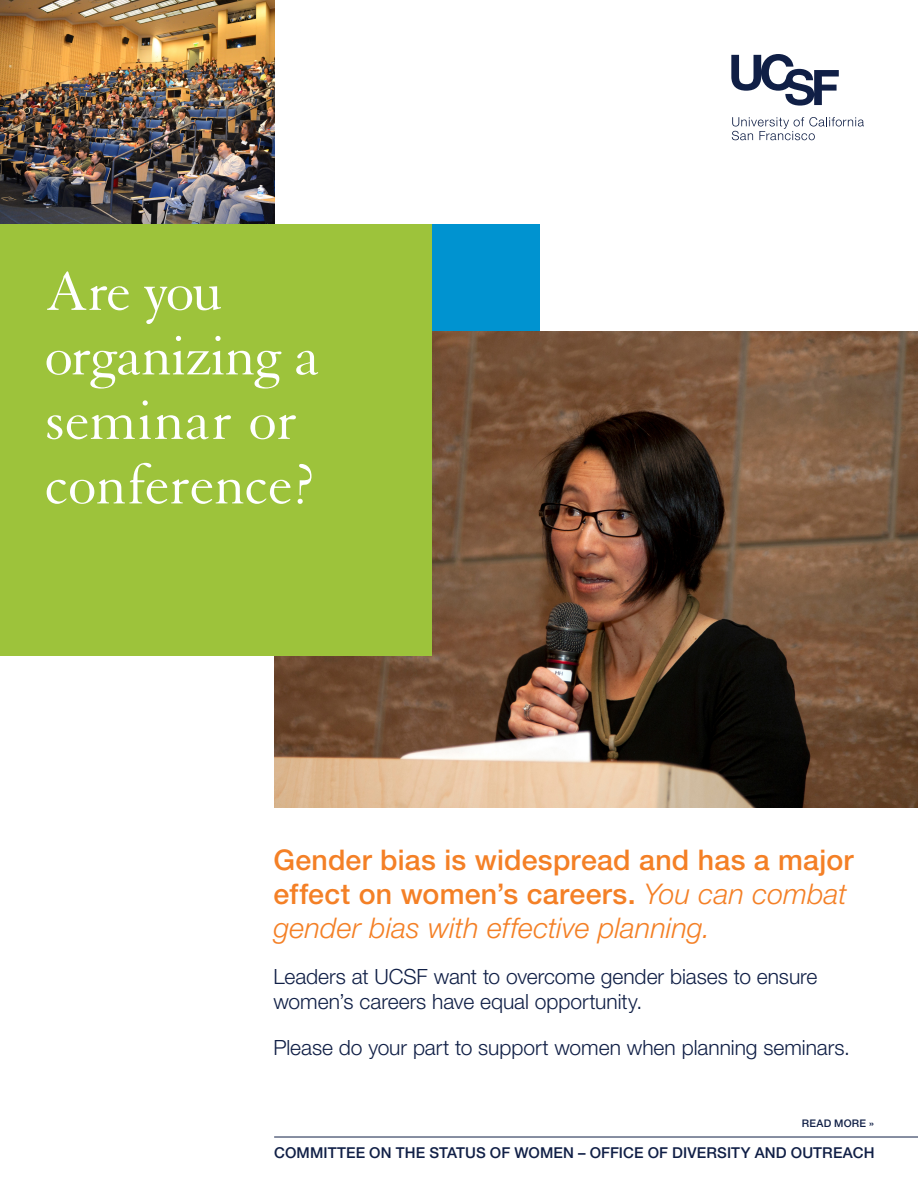
<style>
.page{position:relative;width:918px;height:1188px;background:#fff}
.page>*{position:absolute;margin:0;border:0;box-sizing:border-box;transform-origin:0 0}
.t1{font:60px/64.5px "Granjon LT Std";letter-spacing:-.015em;color:#fff}
.t2{font:500 28.5px/34.2px "Helvetica Neue LT Std";letter-spacing:.01em;color:#f48026}
.t3{font:300 21px/25.2px "Helvetica Neue LT Std";color:#101f46}
.t4{font:500 15px "Helvetica Neue LT Std";letter-spacing:.01em;color:#101f46}
.t5{font:500 10.5px "Helvetica Neue LT Std";letter-spacing:.025em;color:#101f46}
.s1{font-weight:300;font-style:italic}
</style>
<div class="page">
<div style="left:432px;top:224px;width:108px;height:108px;background:#0093d0"></div>
<img style="left:274px;top:331px;width:644px;height:476px">
<img style="left:0;top:0;width:274px;height:224px">
<svg style="left:732px;top:117px;width:132px;height:23px"></svg>
<svg style="left:731px;top:54px;width:108px;height:52px"></svg>
<div style="left:0;top:224px;width:432px;height:432px;background:#9dc33b"></div>
<hr style="left:274px;top:1137px;width:644px;height:1px;background:#101f46">
<p class="t1" style="left:45px;top:260px;width:277px">Are you organizing a seminar or conference?</p>
<p class="t2" style="left:273px;top:843px;width:582px">Gender bias is widespread and has a major effect on women’s careers. <span class="s1">You can combat gender bias with effective planning.</span></p>
<p class="t3" style="left:273px;top:963px;width:546px">Leaders at UCSF want to overcome gender biases to ensure women’s careers have equal opportunity.</p>
<p class="t3" style="left:273px;top:1034px;width:578px">Please do your part to support women when planning seminars.</p>
<p class="t5" style="left:802px;top:1117px;width:74px">READ MORE »</p>
<p class="t4" style="left:274px;top:1143px;width:602px">COMMITTEE ON THE STATUS OF WOMEN – OFFICE OF DIVERSITY AND OUTREACH</p>
</div>
